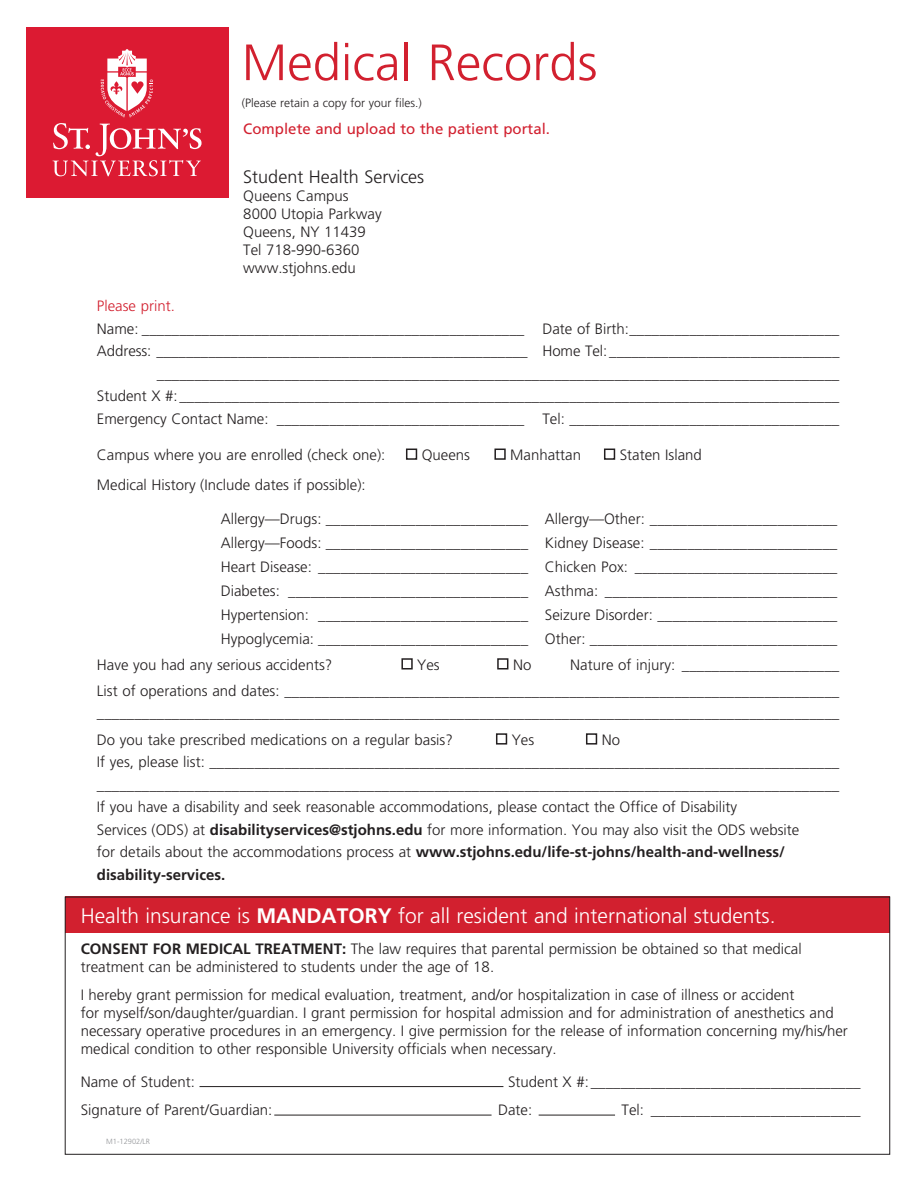
<style>
.page{position:relative;width:918px;height:1188px;background:#fff}
.page>*{position:absolute;margin:0;border:0;box-sizing:border-box;transform-origin:0 0}
.t1{font:300 51px "Frutiger LT";color:#d2202f}
.t2{font:300 21px "Frutiger LT";color:#fff}
.t3{font:300 18px "Frutiger LT";color:#231f20}
.t4{font:300 15px/22.5px "Frutiger LT";color:#231f20}
.t5{font:15px "Frutiger LT";color:#d2202f}
.t6{font:700 15px "Frutiger LT";color:#231f20}
.t7{font:300 15px "Frutiger LT";color:#d2202f}
.t8{font:300 12px "Frutiger LT";color:#231f20}
.t9{font:300 7.5px "Frutiger LT";color:#939598}
.s1{font-weight:700}
</style>
<div class="page">
<div style="left:65px;top:897px;width:825px;height:36px;background:#d2202f"></div>
<div style="left:65px;top:897px;width:825px;height:258px;border:1px solid #231f20"></div>
<div style="left:406px;top:449px;width:11px;height:11px;border:2px solid #231f20"></div>
<div style="left:494px;top:449px;width:12px;height:11px;border:2px solid #231f20"></div>
<div style="left:604px;top:449px;width:11px;height:11px;border:2px solid #231f20"></div>
<div style="left:401px;top:658px;width:12px;height:12px;border:2px solid #231f20"></div>
<div style="left:497px;top:658px;width:11px;height:12px;border:2px solid #231f20"></div>
<div style="left:496px;top:733px;width:11px;height:12px;border:2px solid #231f20"></div>
<div style="left:586px;top:733px;width:11px;height:12px;border:2px solid #231f20"></div>
<hr style="left:200px;top:1086px;width:303px;height:1px;background:#231f20">
<hr style="left:274px;top:1115px;width:218px;height:1px;background:#231f20">
<hr style="left:539px;top:1115px;width:76px;height:1px;background:#231f20">
<div style="left:26px;top:27px;width:202px;height:171px;background:#dc1a32"></div>
<svg style="left:53px;top:49px;width:149px;height:127px"></svg>
<h1 class="t1" style="left:242px;top:34px;width:357px">Medical Records</h1>
<p class="t8" style="left:242px;top:96px;width:182px">(Please retain a copy for your files.)</p>
<p class="t5" style="left:243px;top:120px;width:308px">Complete and upload to the patient portal.</p>
<p class="t3" style="left:243px;top:167px;width:183px">Student Health Services</p>
<p class="t4" style="left:243px;top:187px;width:140px;line-height:18px">Queens Campus<br>8000 Utopia Parkway<br>Queens, NY 11439<br>Tel 718-990-6360 www.stjohns.edu</p>
<p class="t7" style="left:97px;top:298px;width:79px">Please print.</p>
<p class="t4" style="left:97px;top:318px;width:744px;text-align:right">Name: ___________________________________________________ Date of Birth:____________________________ Address: __________________________________________________ Home Tel: _______________________________ ___________________________________________________________________________________________<br>Student X #:________________________________________________________________________________________ Emergency Contact Name: _________________________________ Tel: ____________________________________</p>
<p class="t4" style="left:97px;top:444px;width:290px">Campus where you are enrolled (check one):</p>
<p class="t4" style="left:422px;top:444px;width:50px">Queens</p>
<p class="t4" style="left:510px;top:444px;width:72px">Manhattan</p>
<p class="t4" style="left:620px;top:444px;width:84px">Staten Island</p>
<p class="t4" style="left:97px;top:473px;width:270px">Medical History (Include dates if possible):</p>
<p class="t4" style="left:221px;top:507px;width:309px;line-height:24px;text-align:justify">Allergy—Drugs: ___________________________ Allergy—Foods: ___________________________ Heart Disease: ____________________________ Diabetes: ________________________________ Hypertension: ____________________________ Hypoglycemia: ____________________________</p>
<p class="t4" style="left:545px;top:507px;width:294px;line-height:24px;text-align:justify">Allergy—Other: _________________________ Kidney Disease: _________________________ Chicken Pox: ___________________________ Asthma: _______________________________ Seizure Disorder: ________________________ Other: _________________________________</p>
<p class="t4" style="left:97px;top:651px;width:744px;line-height:26.2px;text-align:right">Nature of injury: _____________________<br>List of operations and dates: __________________________________________________________________________</p>
<p class="t4" style="left:97px;top:700px;width:744px;line-height:26.2px">___________________________________________________________________________________________________<br>Do you take prescribed medications on a regular basis?</p>
<p class="t4" style="left:97px;top:653px;width:237px">Have you had any serious accidents?</p>
<p class="t4" style="left:417px;top:653px;width:24px">Yes</p>
<p class="t4" style="left:513px;top:653px;width:20px">No</p>
<p class="t4" style="left:97px;top:728px;width:744px;text-indent:505px">No<br>If yes, please list: ____________________________________________________________________________________ ___________________________________________________________________________________________________ If you have a disability and seek reasonable accommodations, please contact the Office of Disability<br>Services (ODS) at <span class="s1">disabilityservices@stjohns.edu</span> for more information. You may also visit the ODS website<br>for details about the accommodations process at <span class="s1">www.stjohns.edu/life-st-johns/health-and-wellness/ disability-services.</span></p>
<p class="t4" style="left:512px;top:728px;width:24px">Yes</p>
<h2 class="t2" style="left:81px;top:904px;width:696px">Health insurance is <span class="s1">MANDATORY</span> for all resident and international students.</h2>
<p class="t6" style="left:81px;top:940px;width:20px">Cons</p>
<p class="t6" style="left:121px;top:940px;width:43px">ent for</p>
<p class="t6" style="left:186px;top:940px;width:32px">medica</p>
<p class="t6" style="left:243px;top:940px;width:50px">l treatm</p>
<p class="t4" style="left:81px;top:940px;width:722px;line-height:18px;text-indent:234px"><span class="s1">ent:</span> The law requires that parental permission be obtained so that medical treatment can be administered to students under the age of 18.</p>
<p class="t4" style="left:81px;top:986px;width:769px;line-height:18px">I hereby grant permission for medical evaluation, treatment, and/or hospitalization in case of illness or accident<br>for myself/son/daughter/guardian. I grant permission for hospital admission and for administration of anesthetics and necessary operative procedures in an emergency. I give permission for the release of information concerning my/his/her medical condition to other responsible University officials when necessary.</p>
<p class="t4" style="left:81px;top:1071px;width:116px">Name of Student:</p>
<p class="t4" style="left:508px;top:1071px;width:354px">Student X #:____________________________________</p>
<p class="t4" style="left:81px;top:1099px;width:193px">Signature of Parent/Guardian:</p>
<p class="t4" style="left:498px;top:1099px;width:36px">Date:</p>
<p class="t4" style="left:622px;top:1099px;width:241px">Tel: ____________________________</p>
<p class="t9" style="left:106px;top:1137px;width:45px">M1-12902/LR</p>
</div>
